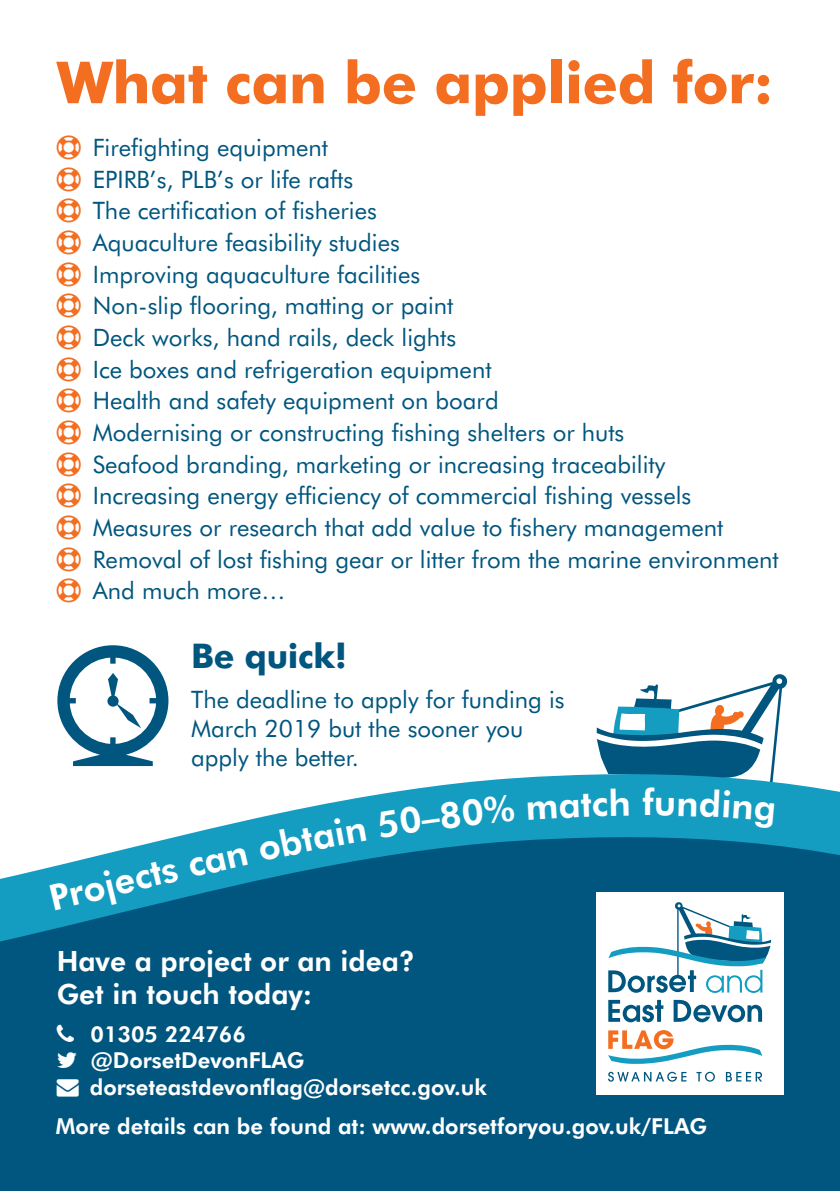
<style>
.page{position:relative;width:840px;height:1191px;background:#fff}
.page>*{position:absolute;margin:0;border:0;box-sizing:border-box;transform-origin:0 0}
.t1{font:700 58px "Futura BT";letter-spacing:-.01em;color:#f36e21}
.t2{font:800 36px "Futura BT";color:#fff}
.t3{font:700 34px "Futura BT";letter-spacing:-.01em;color:#00567e}
.t4{font:800 28px/33.6px "Futura BT";color:#fff}
.t5{font:24px/28.8px "Futura BT";color:#00567e}
.t6{font:800 22px "Futura BT";color:#fff}
</style>
<div class="page">
<svg style="left:200px;top:777px;width:639px;height:54px"></svg>
<svg style="left:0;top:831px;width:839px;height:360px;background:#075f85"></svg>
<div style="left:595px;top:891px;width:187px;height:203px;background:#fff"></div>
<svg style="left:608px;top:1000px;width:55px;height:22px"></svg>
<svg style="left:673px;top:1000px;width:88px;height:22px"></svg>
<svg style="left:608px;top:1030px;width:154px;height:34px"></svg>
<svg style="left:608px;top:902px;width:162px;height:91px"></svg>
<svg style="left:608px;top:1071px;width:78px;height:10px"></svg>
<svg style="left:696px;top:1071px;width:18px;height:10px"></svg>
<svg style="left:725px;top:1072px;width:36px;height:9px"></svg>
<svg style="left:57px;top:645px;width:111px;height:121px"></svg>
<svg style="left:57px;top:1024px;width:17px;height:18px"></svg>
<svg style="left:57px;top:1052px;width:20px;height:16px"></svg>
<div style="left:188px;top:846px;width:60px;height:31px;background:#149dc1"></div>
<div style="left:258px;top:817px;width:108px;height:44px;background:#149dc1"></div>
<div style="left:377px;top:794px;width:137px;height:44px;background:#149dc1"></div>
<svg style="left:527px;top:674px;width:260px;height:155px"></svg>
<p class="t1" style="left:57px;top:47px;width:717px">What can be applied for:</p>
<p class="t5" style="left:93px;top:133px;width:237px">Firefighting equipment</p>
<p class="t5" style="left:93px;top:165px;width:262px">EPIRB’s, PLB’s or life rafts</p>
<p class="t5" style="left:93px;top:196px;width:285px">The certification of fisheries</p>
<p class="t5" style="left:93px;top:228px;width:308px">Aquaculture feasibility studies</p>
<p class="t5" style="left:93px;top:260px;width:329px">Improving aquaculture facilities</p>
<p class="t5" style="left:93px;top:291px;width:362px">Non-slip flooring, matting or paint</p>
<p class="t5" style="left:93px;top:323px;width:365px">Deck works, hand rails, deck lights</p>
<p class="t5" style="left:93px;top:354px;width:400px">Ice boxes and refrigeration equipment</p>
<p class="t5" style="left:93px;top:386px;width:407px">Health and safety equipment on board</p>
<p class="t5" style="left:93px;top:418px;width:533px">Modernising or constructing fishing shelters or huts</p>
<p class="t5" style="left:93px;top:449px;width:573px">Seafood branding, marketing or increasing traceability</p>
<p class="t5" style="left:93px;top:481px;width:599px">Increasing energy efficiency of commercial fishing vessels</p>
<p class="t5" style="left:93px;top:513px;width:631px">Measures or research that add value to fishery management</p>
<p class="t5" style="left:93px;top:544px;width:687px">Removal of lost fishing gear or litter from the marine environment</p>
<p class="t5" style="left:93px;top:576px;width:194px">And much more…</p>
<p class="t3" style="left:191px;top:635px;width:157px">Be quick!</p>
<p class="t5" style="left:191px;top:685px;width:375px">The deadline to apply for funding is<br>March 2019 but the sooner you apply the better.</p>
<p class="t2" style="left:45px;top:877px;width:132px;rotate:-14deg">Projects</p>
<p class="t4" style="left:57px;top:943px;width:359px">Have a project or an idea?<br>Get in touch today:</p>
<p class="t6" style="left:90px;top:1020px;width:157px">01305 224766</p>
<p class="t6" style="left:91px;top:1047px;width:215px">@DorsetDevonFLAG</p>
<p class="t6" style="left:57px;top:1073px;width:431px">→ dorseteastdevonflag@dorsetcc.gov.uk</p>
<p class="t2" style="left:641px;top:780px;width:13px">f</p>
<p class="t6" style="left:56px;top:1112px;width:652px">More details can be found at: www.dorsetforyou.gov.uk/FLAG</p>
</div>
